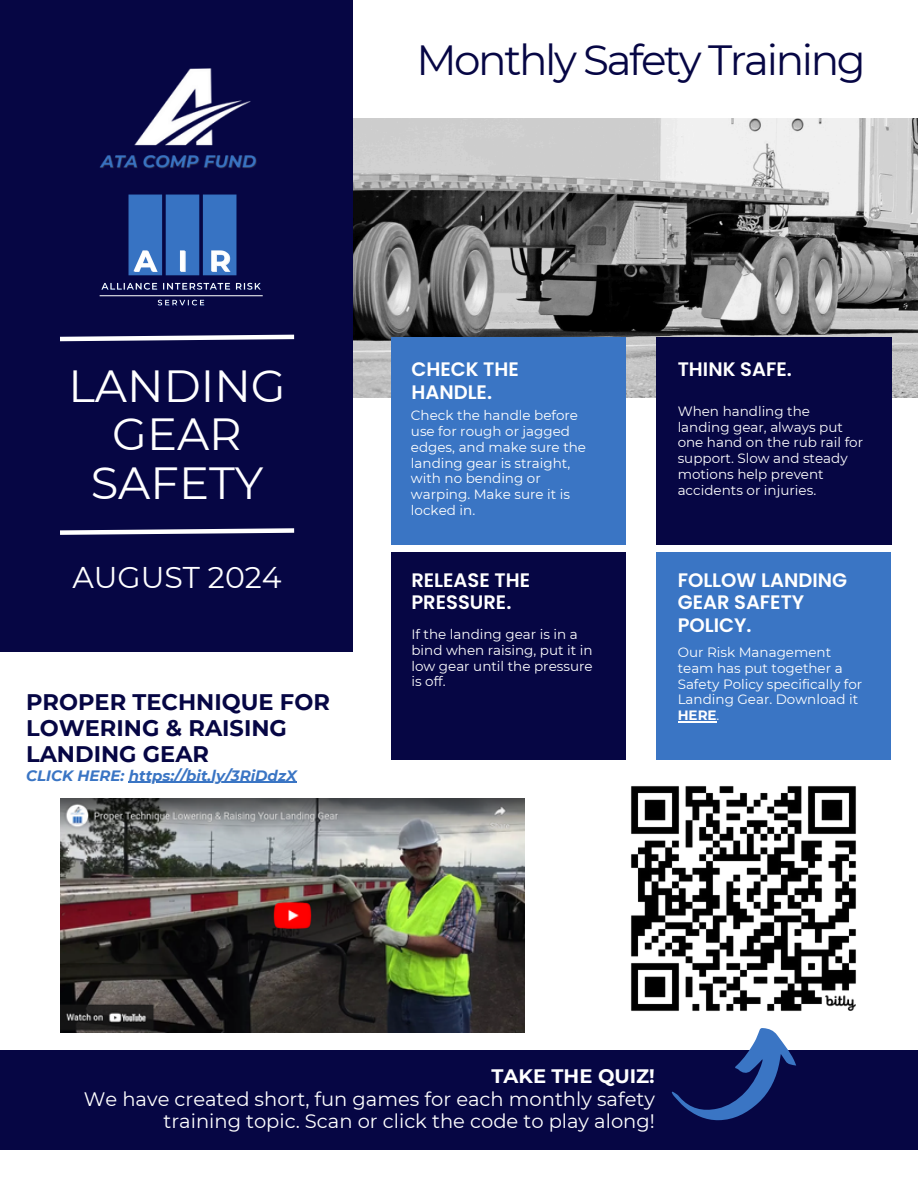
<style>
.page{position:relative;width:918px;height:1188px;background:#fff}
.page>*{position:absolute;margin:0;border:0;box-sizing:border-box;transform-origin:0 0}
.t1{font:45px/48.3px "Montserrat";color:#fff;text-align:center}
.t2{font:42.15px "Montserrat";letter-spacing:-.055em;color:#060644}
.t3{font:30px "Montserrat";color:#fff}
.t4{font:700 22.5px/25.8px "Montserrat";color:#060644}
.t5{font:19.5px/22.5px "Montserrat";color:#fff;text-align:right}
.t6{font:600 19.5px/22.5px "Poppins";color:#fff}
.t7{font:700 19.5px "Montserrat";color:#fff}
.t8{font:italic 700 15px "Montserrat";color:#3a75c4}
.t9{font:13.5px/15.8px "Montserrat";color:#fff}
.s1{font-weight:700}
</style>
<div class="page">
<img style="left:352px;top:118px;width:566px;height:279px">
<div style="left:0;top:0;width:352px;height:652px;background:#060644"></div>
<svg style="left:60px;top:528px;width:235px;height:7px"></svg>
<svg style="left:60px;top:334px;width:235px;height:8px"></svg>
<img style="left:99px;top:195px;width:164px;height:111px">
<img style="left:100px;top:68px;width:157px;height:101px">
<div style="left:0;top:1050px;width:918px;height:100px;background:#060644"></div>
<svg style="left:672px;top:1028px;width:124px;height:92px"></svg>
<img style="left:60px;top:799px;width:465px;height:234px">
<img style="left:631px;top:786px;width:225px;height:225px">
<hr style="left:129px;top:782px;width:168px;height:1px;background:#3a75c4">
<div style="left:391px;top:337px;width:235px;height:207px;background:#3a75c4"></div>
<div style="left:657px;top:337px;width:234px;height:207px;background:#060644"></div>
<div style="left:391px;top:552px;width:235px;height:208px;background:#060644"></div>
<div style="left:656px;top:552px;width:235px;height:208px;background:#3a75c4"></div>
<hr style="left:678px;top:721px;width:39px;height:1px;background:#fff">
<h5 class="t2" style="left:416px;top:35px;width:451px">Monthly Safety Training</h5>
<h3 class="t1" style="left:68px;top:362px;width:219px">LANDING<br>GEAR<br>SAFETY</h3>
<h2 class="t3" style="left:72px;top:559px;width:211px">AUGUST 2024</h2>
<h3 class="t4" style="left:26px;top:689px;width:305px">PROPER TECHNIQUE FOR<br>LOWERING &amp; RAISING<br>LANDING GEAR</h3>
<p class="t8" style="left:26px;top:766px;width:272px">CLICK HERE: https://bit.ly/3RiDdzX</p>
<p class="t6" style="left:411px;top:358px;width:109px">CHECK THE<br>HANDLE.</p>
<h5 class="t9" style="left:411px;top:408px;width:177px">Check the handle before use for rough or jagged edges, and make sure the landing gear is straight, with no bending or warping. Make sure it is locked in.</h5>
<p class="t6" style="left:678px;top:358px;width:116px">THINK SAFE.</p>
<h5 class="t9" style="left:678px;top:403px;width:187px">When handling the landing gear, always put one hand on the rub rail for support. Slow and steady motions help prevent accidents or injuries.</h5>
<p class="t6" style="left:411px;top:569px;width:120px">RELEASE THE<br>PRESSURE.</p>
<h5 class="t6" style="left:678px;top:569px;width:171px">FOLLOW LANDING<br>GEAR SAFETY<br>POLICY.</h5>
<p class="t9" style="left:411px;top:627px;width:183px">If the landing gear is in a bind when raising, put it in low gear until the pressure is off.</p>
<p class="t9" style="left:678px;top:645px;width:186px">Our Risk Management team has put together a<br>Safety Policy specifically for<br>Landing Gear. Download it<br><span class="s1">HERE</span>.</p>
<h3 class="t7" style="left:492px;top:1064px;width:165px">TAKE THE QUIZ!</h3>
<h3 class="t5" style="left:84px;top:1087px;width:573px">We have created short, fun games for each monthly safety training topic. Scan or click the code to play along!</h3>
</div>
